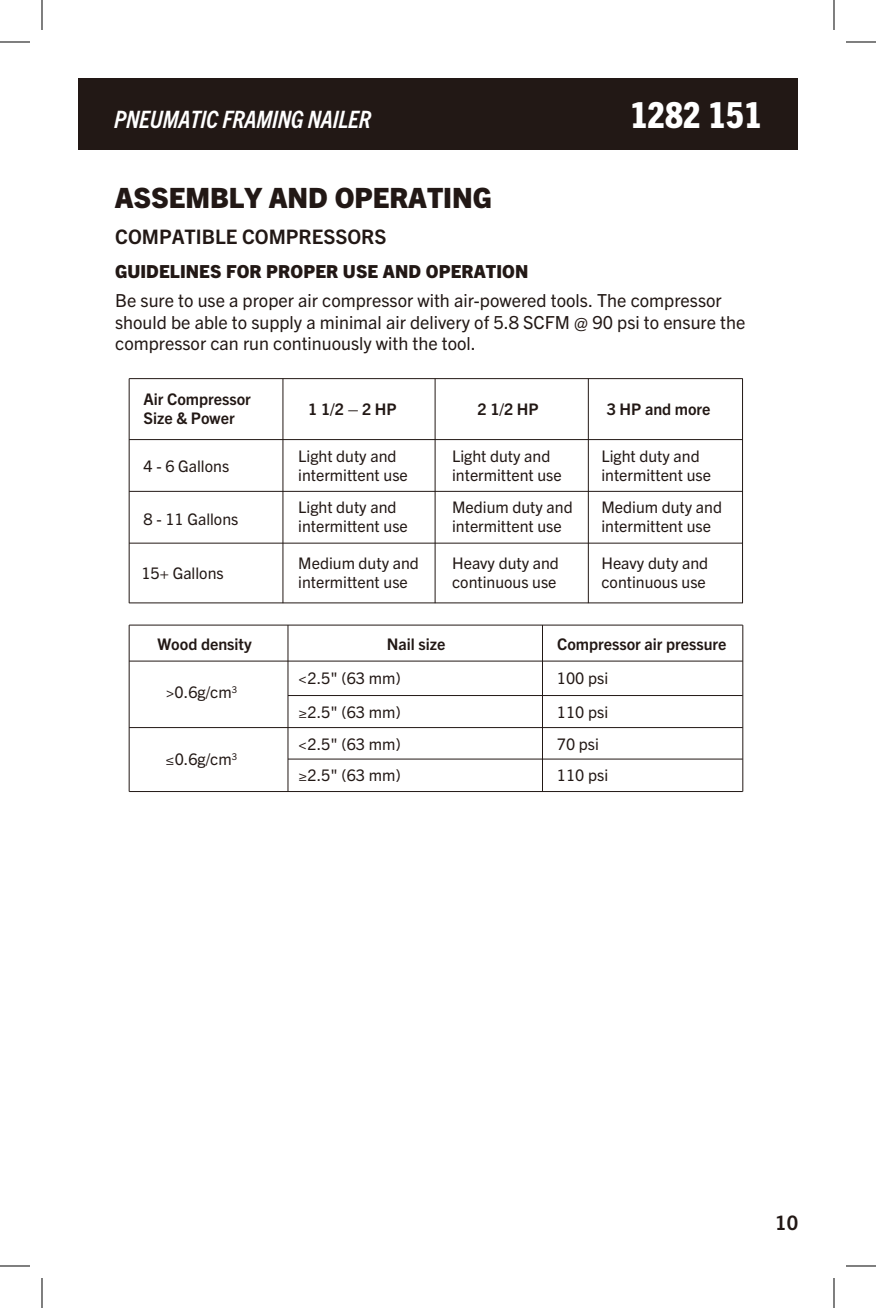
<style>
.page{position:relative;width:876px;height:1308px;background:#fff}
.page>*{position:absolute;margin:0;border:0;box-sizing:border-box;transform-origin:0 0}
.t1{font:800 condensed 36px "Trade Gothic Next LT Pro";color:#fff}
.t2{font:800 28px "Trade Gothic Next LT Pro";letter-spacing:-.005em;color:#221815}
.t3{font:italic 700 condensed 24px "Trade Gothic Next LT Pro";letter-spacing:-.01em;color:#fff}
.t4{font:700 20px "Trade Gothic Next LT Pro";color:#221815}
.t5{font:18px/21.6px "Trade Gothic Next LT Pro";color:#221815}
.t6{font:800 18px "Trade Gothic Next LT Pro";letter-spacing:.005em;color:#221815}
.t7{font:16px/19.2px "Trade Gothic Next LT Pro";color:#221815}
.t8{font:700 16px/19.2px "Trade Gothic Next LT Pro";color:#221815}
</style>
<div class="page">
<div style="left:78px;top:78px;width:720px;height:72px;background:#221815"></div>
<hr style="left:0;top:42px;width:30px;height:1px;background:#000">
<hr style="left:846px;top:42px;width:30px;height:1px;background:#000">
<hr style="left:0;top:1266px;width:30px;height:1px;background:#000">
<hr style="left:846px;top:1266px;width:30px;height:1px;background:#000">
<hr style="left:42px;top:0;width:1px;height:30px;background:#000">
<hr style="left:42px;top:1278px;width:1px;height:30px;background:#000">
<hr style="left:834px;top:0;width:1px;height:30px;background:#000">
<hr style="left:834px;top:1278px;width:1px;height:30px;background:#000">
<hr style="left:129px;top:378px;width:614px;height:1px;background:#221815">
<hr style="left:129px;top:379px;width:1px;height:224px;background:#221815">
<hr style="left:282px;top:379px;width:1px;height:224px;background:#221815">
<hr style="left:435px;top:379px;width:1px;height:224px;background:#221815">
<hr style="left:588px;top:379px;width:1px;height:224px;background:#221815">
<hr style="left:742px;top:379px;width:1px;height:224px;background:#221815">
<hr style="left:129px;top:439px;width:614px;height:1px;background:#221815">
<hr style="left:129px;top:491px;width:614px;height:1px;background:#221815">
<hr style="left:129px;top:543px;width:614px;height:1px;background:#221815">
<hr style="left:129px;top:602px;width:614px;height:1px;background:#221815">
<hr style="left:129px;top:625px;width:1px;height:167px;background:#221815">
<hr style="left:287px;top:625px;width:1px;height:167px;background:#221815">
<hr style="left:542px;top:625px;width:1px;height:167px;background:#221815">
<hr style="left:742px;top:625px;width:1px;height:167px;background:#221815">
<hr style="left:129px;top:625px;width:614px;height:1px;background:#221815">
<hr style="left:129px;top:661px;width:614px;height:1px;background:#221815">
<hr style="left:129px;top:727px;width:614px;height:1px;background:#221815">
<hr style="left:129px;top:791px;width:614px;height:1px;background:#221815">
<hr style="left:288px;top:759px;width:455px;height:1px;background:#221815">
<hr style="left:288px;top:695px;width:455px;height:1px;background:#221815">
<h3 class="t3" style="left:114px;top:103px;width:259px">PNEUMATIC FRAMING NAILER</h3>
<h1 class="t1" style="left:630px;top:90px;width:134px">1282 151</h1>
<h2 class="t2" style="left:115px;top:178px;width:378px">ASSEMBLY AND OPERATING</h2>
<p class="t4" style="left:115px;top:223px;width:273px">COMPATIBLE COMPRESSORS</p>
<p class="t6" style="left:115px;top:259px;width:415px">GUIDELINES FOR PROPER USE AND OPERATION</p>
<p class="t5" style="left:115px;top:289px;width:632px">Be sure to use a proper air compressor with air-powered tools. The compressor should be able to supply a minimal air delivery of 5.8 SCFM @ 90 psi to ensure the compressor can run continuously with the tool.</p>
<p class="t8" style="left:143px;top:388px;width:109px">Air Compressor<br>Size &amp; Power</p>
<p class="t8" style="left:308px;top:398px;width:90px">1 1/2 – 2 HP</p>
<p class="t8" style="left:478px;top:398px;width:63px">2 1/2 HP</p>
<p class="t8" style="left:607px;top:398px;width:105px">3 HP and more</p>
<p class="t7" style="left:143px;top:455px;width:87px">4 - 6 Gallons</p>
<p class="t7" style="left:298px;top:445px;width:111px">Light duty and intermittent use</p>
<p class="t7" style="left:452px;top:445px;width:111px">Light duty and intermittent use</p>
<p class="t7" style="left:601px;top:445px;width:111px">Light duty and intermittent use</p>
<p class="t7" style="left:143px;top:508px;width:96px">8 - 11 Gallons</p>
<p class="t7" style="left:298px;top:496px;width:111px">Light duty and intermittent use</p>
<p class="t7" style="left:452px;top:496px;width:122px">Medium duty and intermittent use</p>
<p class="t7" style="left:601px;top:496px;width:122px">Medium duty and intermittent use</p>
<p class="t7" style="left:141px;top:563px;width:84px">15+ Gallons</p>
<p class="t7" style="left:298px;top:553px;width:122px">Medium duty and intermittent use</p>
<p class="t7" style="left:452px;top:553px;width:108px">Heavy duty and continuous use</p>
<p class="t7" style="left:601px;top:553px;width:108px">Heavy duty and continuous use</p>
<p class="t8" style="left:157px;top:633px;width:96px">Wood density</p>
<p class="t8" style="left:387px;top:633px;width:60px">Nail size</p>
<p class="t8" style="left:557px;top:633px;width:171px">Compressor air pressure</p>
<p class="t7" style="left:165px;top:682px;width:73px">&gt;0.6g/cm<sup>3</sup></p>
<p class="t7" style="left:165px;top:749px;width:73px">≤0.6g/cm<sup>3</sup></p>
<p class="t7" style="left:298px;top:659px;width:104px;line-height:34.8px">&lt;2.5" (63 mm) ≥2.5" (63 mm)</p>
<p class="t7" style="left:298px;top:727px;width:104px;line-height:31px">&lt;2.5" (63 mm) ≥2.5" (63 mm)</p>
<p class="t7" style="left:557px;top:659px;width:53px;line-height:34.8px">100 psi<br>110 psi</p>
<p class="t7" style="left:557px;top:727px;width:53px;line-height:31px">70 psi<br>110 psi</p>
<p class="t4" style="left:775px;top:1209px;width:24px">10</p>
</div>
